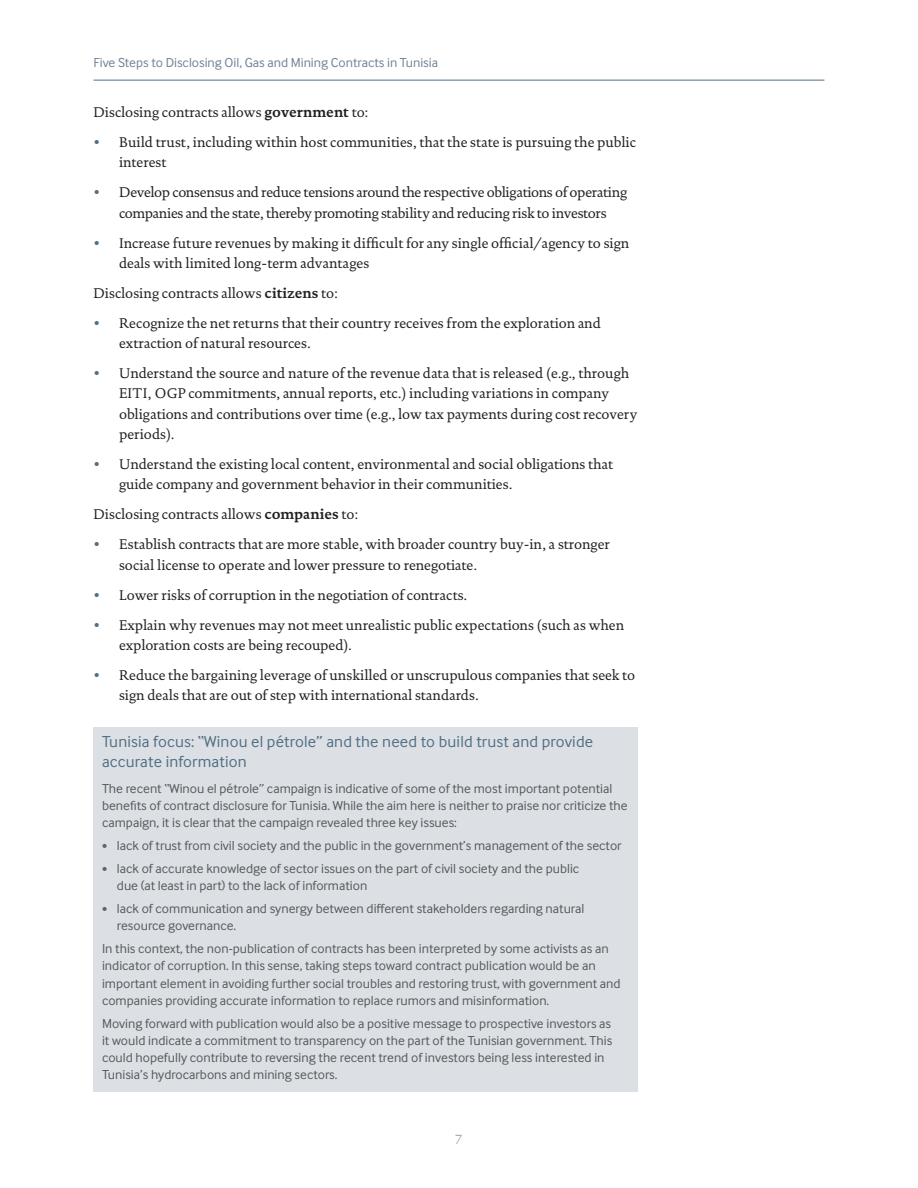
<style>
.page{position:relative;width:918px;height:1188px;background:#fff}
.page>*{position:absolute;margin:0;border:0;box-sizing:border-box;transform-origin:0 0}
.t1{font:16.5px/20.2px "Inter Face";letter-spacing:.01em;color:#516f85}
.t2{font:14.25px/20.2px "DTL Documenta T";color:#231f20}
.t3{font:14.25px/20.2px "DTL Documenta T";letter-spacing:-.02em;color:#231f20;text-align:center}
.t4{font:13.5px/17.2px "Inter Face";color:#57585a}
.t5{font:13.5px "Inter Face";color:#6e8397}
.t6{font:13.5px "DTL Documenta T";color:#a8a9ad}
.s1{font-weight:700}
.s2{color:#516f85}
.s3{font-size:10.5px;color:#636366}
</style>
<div class="page">
<hr style="left:94px;top:80px;width:730px;height:1px;background:#516f85">
<div style="left:94px;top:727px;width:544px;height:365px;background:#dce0e5"></div>
<p class="t5" style="left:94px;top:55px;width:346px">Five Steps to Disclosing Oil, Gas and Mining Contracts in Tunisia</p>
<p class="t2" style="left:94px;top:102px;width:277px">Disclosing contracts allows <span class="s1">government</span> to:</p>
<p class="t2" style="left:119px;top:132px;width:518px;text-indent:-26px"><span class="s2">•</span> Build trust, including within host communities, that the state is pursuing the public interest</p>
<p class="t3" style="left:94px;top:182px;width:535px"><span class="s2">•</span> Develop consensus and reduce tensions around the respective obligations of operating companies and the state, thereby promoting stability and reducing risk to investors</p>
<p class="t2" style="left:119px;top:233px;width:512px;text-indent:-26px"><span class="s2">•</span> Increase future revenues by making it difficult for any single official/agency to sign deals with limited long-term advantages</p>
<p class="t2" style="left:94px;top:283px;width:246px">Disclosing contracts allows <span class="s1">citizens</span> to:</p>
<p class="t2" style="left:119px;top:313px;width:483px;text-indent:-26px"><span class="s2">•</span> Recognize the net returns that their country receives from the exploration and extraction of natural resources.</p>
<p class="t2" style="left:119px;top:363px;width:520px;text-indent:-26px"><span class="s2">•</span> Understand the source and nature of the revenue data that is released (e.g., through EITI, OGP commitments, annual reports, etc.) including variations in company obligations and contributions over time (e.g., low tax payments during cost recovery periods).</p>
<p class="t2" style="left:119px;top:454px;width:496px;text-indent:-26px"><span class="s2">•</span> Understand the existing local content, environmental and social obligations that guide company and government behavior in their communities.</p>
<p class="t2" style="left:94px;top:504px;width:266px">Disclosing contracts allows <span class="s1">companies</span> to:</p>
<p class="t2" style="left:119px;top:534px;width:492px;text-indent:-26px"><span class="s2">•</span> Establish contracts that are more stable, with broader country buy-in, a stronger social license to operate and lower pressure to renegotiate.</p>
<p class="t2" style="left:94px;top:585px;width:375px"><span class="s2">•</span> Lower risks of corruption in the negotiation of contracts.</p>
<p class="t2" style="left:119px;top:615px;width:507px;text-indent:-26px"><span class="s2">•</span> Explain why revenues may not meet unrealistic public expectations (such as when exploration costs are being recouped).</p>
<p class="t2" style="left:119px;top:665px;width:518px;text-indent:-26px"><span class="s2">•</span> Reduce the bargaining leverage of unskilled or unscrupulous companies that seek to sign deals that are out of step with international standards.</p>
<p class="t1" style="left:102px;top:731px;width:493px">Tunisia focus: “Winou el pétrole” and the need to build trust and provide accurate information</p>
<p class="t4" style="left:102px;top:780px;width:527px">The recent “Winou el pétrole” campaign is indicative of some of the most important potential benefits of contract disclosure for Tunisia. While the aim here is neither to praise nor criticize the campaign, it is clear that the campaign revealed three key issues:</p>
<p class="t4" style="left:102px;top:837px;width:521px"><span class="s3">•</span> lack of trust from civil society and the public in the government’s management of the sector</p>
<p class="t4" style="left:117px;top:860px;width:464px;text-indent:-15px"><span class="s3">•</span> lack of accurate knowledge of sector issues on the part of civil society and the public due (at least in part) to the lack of information</p>
<p class="t4" style="left:117px;top:900px;width:469px;text-indent:-15px"><span class="s3">•</span> lack of communication and synergy between different stakeholders regarding natural resource governance.</p>
<p class="t4" style="left:102px;top:940px;width:520px">In this context, the non-publication of contracts has been interpreted by some activists as an indicator of corruption. In this sense, taking steps toward contract publication would be an important element in avoiding further social troubles and restoring trust, with government and companies providing accurate information to replace rumors and misinformation.</p>
<p class="t4" style="left:102px;top:1014px;width:512px">Moving forward with publication would also be a positive message to prospective investors as it would indicate a commitment to transparency on the part of the Tunisian government. This could hopefully contribute to reversing the recent trend of investors being less interested in Tunisia’s hydrocarbons and mining sectors.</p>
<p class="t6" style="left:455px;top:1131px;width:10px">7</p>
</div>
